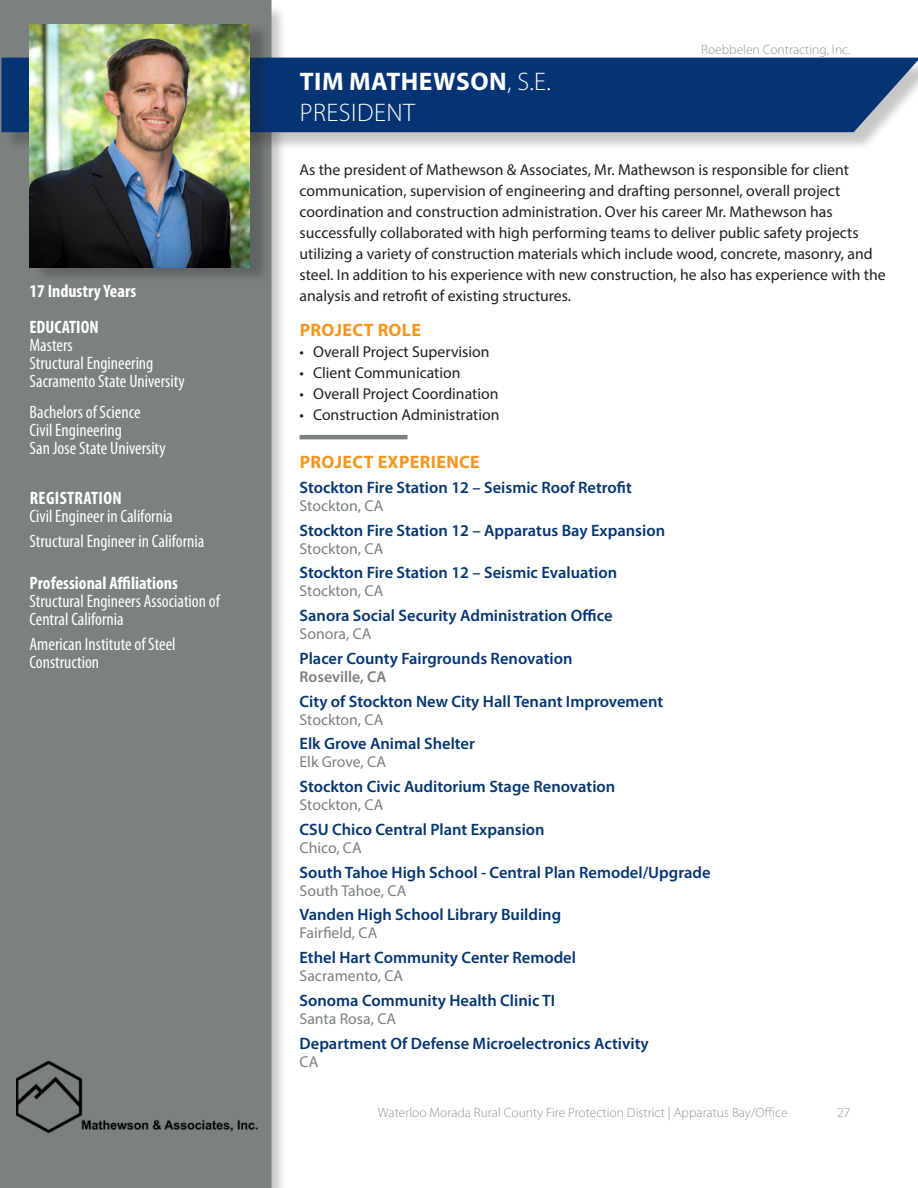
<style>
.page{position:relative;width:918px;height:1188px;background:#fff}
.page>*{position:absolute;margin:0;border:0;box-sizing:border-box;transform-origin:0 0}
.t1{font:300 25.5px/30.6px "Myriad Pro";letter-spacing:.02em;color:#fff}
.t2{font:condensed 18px/18px "Myriad Pro";color:#fff}
.t3{font:700 condensed 18px "Myriad Pro";color:#fff}
.Resume_-_Heading{font:700 18px "Myriad Pro";letter-spacing:.02em;color:#f7951d}
.t4{font:700 condensed 18px "Myriad Pro";letter-spacing:.02em;color:#fff}
.Resume_-_Project_Nam{font:600 16.5px "Myriad Pro";color:#043673}
.Body_Text{font:15.75px/21px "Myriad Pro";color:#231f20}
.Resume_-_Project_Fac{font:15.75px "Myriad Pro";color:#7b8080}
.Resume_-_Client{font:600 15.75px "Myriad Pro";color:#7b8080}
.t5{font:300 13.5px "Myriad Pro";color:#939598}
.s1{font-weight:700}
</style>
<div class="page">
<div style="left:0;top:5px;width:287px;height:1183px;background:#231f20;opacity:.25"></div>
<div style="left:0;top:0;width:272px;height:1188px;background:#7b8080"></div>
<div style="left:4px;top:60px;width:914px;height:91px;background:#231f20;opacity:.25"></div>
<svg style="left:1px;top:57px;width:917px;height:76px;background:#133f7a"></svg>
<hr style="left:300px;top:435px;width:108px;height:4px;background:#7b8080">
<div style="left:34px;top:23px;width:236px;height:260px;background:#231f20;opacity:.3"></div>
<img style="left:30px;top:24px;width:219px;height:243px">
<img style="left:16px;top:1061px;width:246px;height:72px">
<p class="t3" style="left:30px;top:280px;width:108px">17 Industry Years</p>
<p class="t3" style="left:30px;top:316px;width:71px">EDUCATION</p>
<p class="t2" style="left:30px;top:336px;width:157px">Masters<br>Structural Engineering<br>Sacramento State University</p>
<p class="t2" style="left:30px;top:403px;width:138px">Bachelors of Science<br>Civil Engineering<br>San Jose State University</p>
<p class="t4" style="left:30px;top:487px;width:93px">REGISTRATION</p>
<p class="t2" style="left:30px;top:507px;width:145px">Civil Engineer in California</p>
<p class="t2" style="left:30px;top:531px;width:176px">Structural Engineer in California</p>
<p class="t3" style="left:30px;top:572px;width:150px">Professional Affiliations</p>
<p class="t2" style="left:30px;top:592px;width:192px">Structural Engineers Association of<br>Central California</p>
<p class="t2" style="left:30px;top:635px;width:148px">American Institute of Steel<br>Construction</p>
<p class="t1" style="left:300px;top:67px;width:252px"><span class="s1">TIM MATHEWSON</span>, S.E.<br>PRESIDENT</p>
<p class="t5" style="left:701px;top:42px;width:151px">Roebbelen Contracting, Inc.</p>
<p class="Body_Text" style="left:300px;top:159px;width:588px">As the president of Mathewson &amp; Associates, Mr. Mathewson is responsible for client communication, supervision of engineering and drafting personnel, overall project coordination and construction administration. Over his career Mr. Mathewson has successfully collaborated with high performing teams to deliver public safety projects utilizing a variety of construction materials which include wood, concrete, masonry, and steel. In addition to his experience with new construction, he also has experience with the analysis and retrofit of existing structures.</p>
<p class="Resume_-_Heading" style="left:300px;top:318px;width:123px">PROJECT ROLE</p>
<p class="Body_Text" style="left:300px;top:341px;width:192px">• Overall Project Supervision</p>
<p class="Body_Text" style="left:300px;top:362px;width:163px">• Client Communication</p>
<p class="Body_Text" style="left:300px;top:383px;width:200px">• Overall Project Coordination</p>
<p class="Body_Text" style="left:300px;top:404px;width:201px">• Construction Administration</p>
<p class="Resume_-_Heading" style="left:300px;top:450px;width:182px">PROJECT EXPERIENCE</p>
<p class="Resume_-_Project_Nam" style="left:300px;top:477px;width:334px">Stockton Fire Station 12 – Seismic Roof Retrofit</p>
<p class="Resume_-_Project_Fac" style="left:300px;top:496px;width:85px">Stockton, CA</p>
<p class="Resume_-_Project_Nam" style="left:300px;top:520px;width:367px">Stockton Fire Station 12 – Apparatus Bay Expansion</p>
<p class="Resume_-_Project_Fac" style="left:300px;top:539px;width:85px">Stockton, CA</p>
<p class="Resume_-_Project_Nam" style="left:300px;top:562px;width:319px">Stockton Fire Station 12 – Seismic Evaluation</p>
<p class="Resume_-_Project_Fac" style="left:300px;top:581px;width:85px">Stockton, CA</p>
<p class="Resume_-_Project_Nam" style="left:300px;top:605px;width:315px">Sanora Social Security Administration Office</p>
<p class="Resume_-_Project_Fac" style="left:300px;top:624px;width:73px">Sonora, CA</p>
<p class="Resume_-_Project_Nam" style="left:300px;top:648px;width:274px">Placer County Fairgrounds Renovation</p>
<p class="Resume_-_Client" style="left:300px;top:667px;width:88px">Roseville, CA</p>
<p class="Resume_-_Project_Nam" style="left:300px;top:691px;width:365px">City of Stockton New City Hall Tenant Improvement</p>
<p class="Resume_-_Project_Fac" style="left:300px;top:710px;width:85px">Stockton, CA</p>
<p class="Resume_-_Project_Nam" style="left:300px;top:733px;width:177px">Elk Grove Animal Shelter</p>
<p class="Resume_-_Project_Fac" style="left:300px;top:752px;width:88px">Elk Grove, CA</p>
<p class="Resume_-_Project_Nam" style="left:300px;top:776px;width:317px">Stockton Civic Auditorium Stage Renovation</p>
<p class="Resume_-_Project_Fac" style="left:300px;top:795px;width:85px">Stockton, CA</p>
<p class="Resume_-_Project_Nam" style="left:300px;top:819px;width:247px">CSU Chico Central Plant Expansion</p>
<p class="Resume_-_Project_Fac" style="left:300px;top:838px;width:64px">Chico, CA</p>
<p class="Resume_-_Project_Nam" style="left:300px;top:862px;width:412px">South Tahoe High School - Central Plan Remodel/Upgrade</p>
<p class="Resume_-_Project_Fac" style="left:300px;top:881px;width:108px">South Tahoe, CA</p>
<p class="Resume_-_Project_Nam" style="left:300px;top:904px;width:263px">Vanden High School Library Building</p>
<p class="Resume_-_Project_Fac" style="left:300px;top:923px;width:79px">Fairfield, CA</p>
<p class="Resume_-_Project_Nam" style="left:300px;top:947px;width:278px">Ethel Hart Community Center Remodel</p>
<p class="Resume_-_Project_Fac" style="left:300px;top:966px;width:105px">Sacramento, CA</p>
<p class="Resume_-_Project_Nam" style="left:300px;top:990px;width:257px">Sonoma Community Health Clinic TI</p>
<p class="Resume_-_Project_Fac" style="left:300px;top:1009px;width:98px">Santa Rosa, CA</p>
<p class="Resume_-_Project_Nam" style="left:300px;top:1033px;width:351px">Department Of Defense Microelectronics Activity</p>
<p class="Resume_-_Project_Fac" style="left:300px;top:1052px;width:20px">CA</p>
<p class="t5" style="left:378px;top:1105px;width:411px">Waterloo Morada Rural County Fire Protection District | Apparatus Bay/Office</p>
<p class="t5" style="left:837px;top:1105px;width:15px">27</p>
</div>
